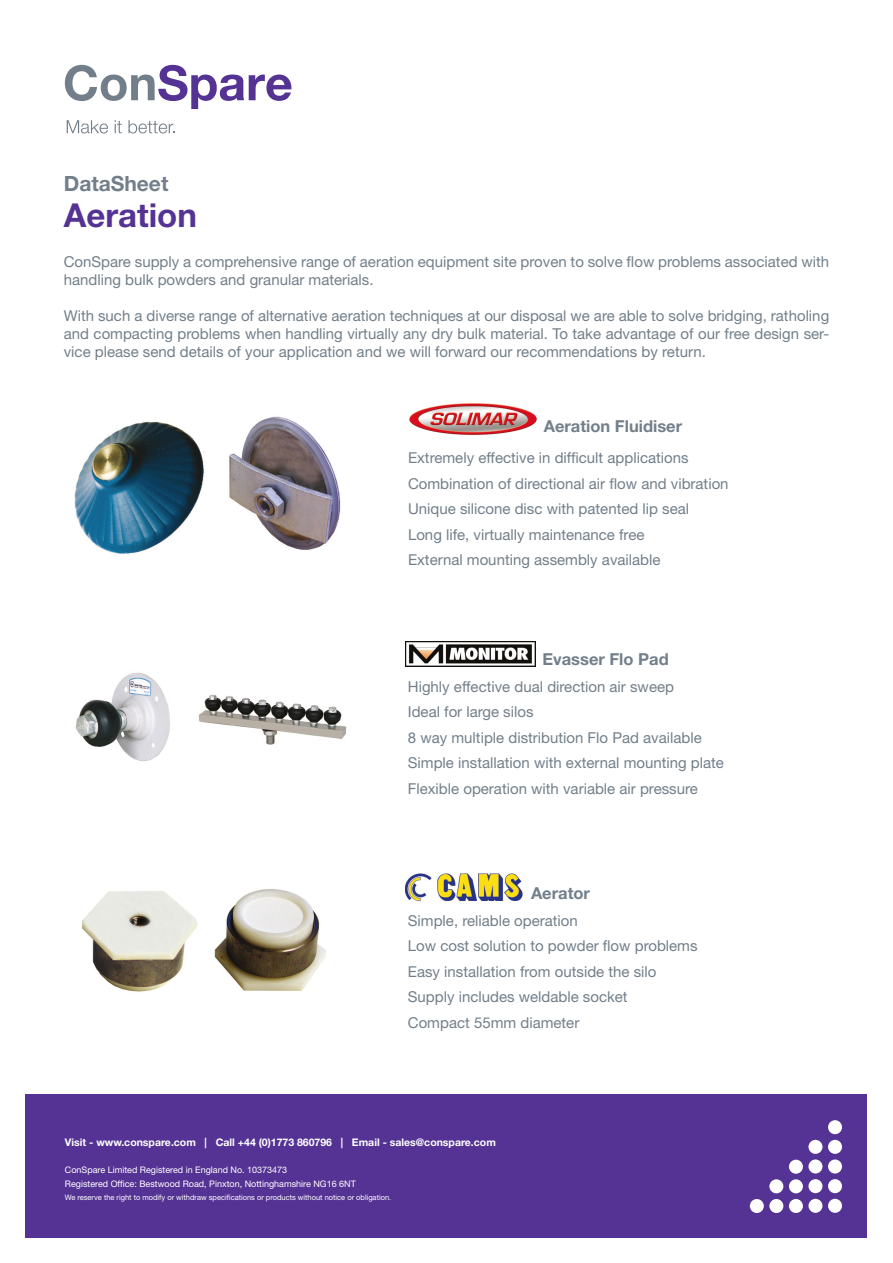
<style>
.page{position:relative;width:893px;height:1263px;background:#fff}
.page>*{position:absolute;margin:0;border:0;box-sizing:border-box;transform-origin:0 0}
.t1{font:700 33px "Helvetica Neue LT Std";color:#553394}
.t2{font:700 21px "Helvetica Neue LT Std";color:#727f8a}
.t3{font:700 16.5px "Helvetica Neue LT Std";color:#727f8a}
.t4{font:15px/18px "Helvetica Neue LT Std";color:#727f8a}
.t5{font:700 10.5px "Helvetica Neue LT Std";color:#fff}
.t6{font:9px "Helvetica Neue LT Std";color:#fff}
.t7{font:7.5px "Helvetica Neue LT Std";color:#fff}
</style>
<div class="page">
<svg style="left:65px;top:65px;width:227px;height:44px"></svg>
<svg style="left:67px;top:120px;width:41px;height:13px"></svg>
<svg style="left:115px;top:120px;width:7px;height:13px"></svg>
<svg style="left:128px;top:120px;width:47px;height:13px"></svg>
<div style="left:26px;top:1093px;width:841px;height:144px;background:#553394"></div>
<div style="left:828px;top:1199px;width:14px;height:14px;background:#fff;border-radius:50%"></div>
<div style="left:808px;top:1199px;width:14px;height:14px;background:#fff;border-radius:50%"></div>
<div style="left:789px;top:1199px;width:14px;height:14px;background:#fff;border-radius:50%"></div>
<div style="left:769px;top:1199px;width:14px;height:14px;background:#fff;border-radius:50%"></div>
<div style="left:750px;top:1199px;width:14px;height:14px;background:#fff;border-radius:50%"></div>
<div style="left:828px;top:1140px;width:14px;height:14px;background:#fff;border-radius:50%"></div>
<div style="left:808px;top:1140px;width:14px;height:14px;background:#fff;border-radius:50%"></div>
<div style="left:828px;top:1120px;width:14px;height:14px;background:#fff;border-radius:50%"></div>
<div style="left:828px;top:1159px;width:14px;height:14px;background:#fff;border-radius:50%"></div>
<div style="left:808px;top:1159px;width:14px;height:14px;background:#fff;border-radius:50%"></div>
<div style="left:789px;top:1160px;width:14px;height:14px;background:#fff;border-radius:50%"></div>
<div style="left:828px;top:1179px;width:14px;height:14px;background:#fff;border-radius:50%"></div>
<div style="left:808px;top:1179px;width:14px;height:14px;background:#fff;border-radius:50%"></div>
<div style="left:789px;top:1179px;width:14px;height:14px;background:#fff;border-radius:50%"></div>
<div style="left:769px;top:1179px;width:14px;height:14px;background:#fff;border-radius:50%"></div>
<img style="left:74px;top:421px;width:130px;height:133px">
<img style="left:75px;top:672px;width:95px;height:89px">
<img style="left:229px;top:416px;width:112px;height:134px">
<img style="left:198px;top:694px;width:149px;height:51px">
<img style="left:214px;top:889px;width:112px;height:102px">
<img style="left:82px;top:891px;width:115px;height:101px">
<img style="left:406px;top:874px;width:117px;height:27px">
<img style="left:406px;top:641px;width:130px;height:25px">
<img style="left:409px;top:403px;width:128px;height:33px">
<p class="t2" style="left:64px;top:171px;width:106px">DataSheet</p>
<p class="t1" style="left:64px;top:195px;width:135px">Aeration</p>
<p class="t4" style="left:64px;top:252px;width:767px">ConSpare supply a comprehensive range of aeration equipment site proven to solve flow problems associated with handling bulk powders and granular materials.</p>
<p class="t4" style="left:64px;top:306px;width:767px;text-align:justify">With such a diverse range of alternative aeration techniques at our disposal we are able to solve bridging, ratholing and compacting problems when handling virtually any dry bulk material. To take advantage of our free design ser&shy;vice please send details of your application and we will forward our recommendations by return.</p>
<p class="t3" style="left:544px;top:416px;width:140px">Aeration Fluidiser</p>
<p class="t4" style="left:408px;top:448px;width:282px">Extremely effective in difficult applications</p>
<p class="t4" style="left:408px;top:474px;width:322px">Combination of directional air flow and vibration</p>
<p class="t4" style="left:408px;top:499px;width:283px">Unique silicone disc with patented lip seal</p>
<p class="t4" style="left:408px;top:525px;width:238px">Long life, virtually maintenance free</p>
<p class="t4" style="left:408px;top:550px;width:254px">External mounting assembly available</p>
<p class="t3" style="left:542px;top:648px;width:128px">Evasser Flo Pad</p>
<p class="t4" style="left:408px;top:677px;width:268px">Highly effective dual direction air sweep</p>
<p class="t4" style="left:408px;top:703px;width:127px">Ideal for large silos</p>
<p class="t4" style="left:408px;top:728px;width:295px">8 way multiple distribution Flo Pad available</p>
<p class="t4" style="left:408px;top:754px;width:318px">Simple installation with external mounting plate</p>
<p class="t4" style="left:408px;top:779px;width:291px">Flexible operation with variable air pressure</p>
<p class="t3" style="left:531px;top:883px;width:60px">Aerator</p>
<p class="t4" style="left:408px;top:911px;width:172px">Simple, reliable operation</p>
<p class="t4" style="left:408px;top:936px;width:291px">Low cost solution to powder flow problems</p>
<p class="t4" style="left:408px;top:962px;width:250px">Easy installation from outside the silo</p>
<p class="t4" style="left:408px;top:987px;width:221px">Supply includes weldable socket</p>
<p class="t4" style="left:408px;top:1013px;width:173px">Compact 55mm diameter</p>
<p class="t5" style="left:65px;top:1136px;width:432px">Visit - www.conspare.com | Call +44 (0)1773 860796 | Email - sales@conspare.com</p>
<p class="t6" style="left:65px;top:1164px;width:224px">ConSpare Limited Registered in England No. 10373473</p>
<p class="t6" style="left:65px;top:1178px;width:293px">Registered Office: Bestwood Road, Pinxton, Nottinghamshire NG16 6NT</p>
<p class="t7" style="left:65px;top:1193px;width:328px">We reserve the right to modify or withdraw specifications or products without notice or obligation.</p>
</div>
